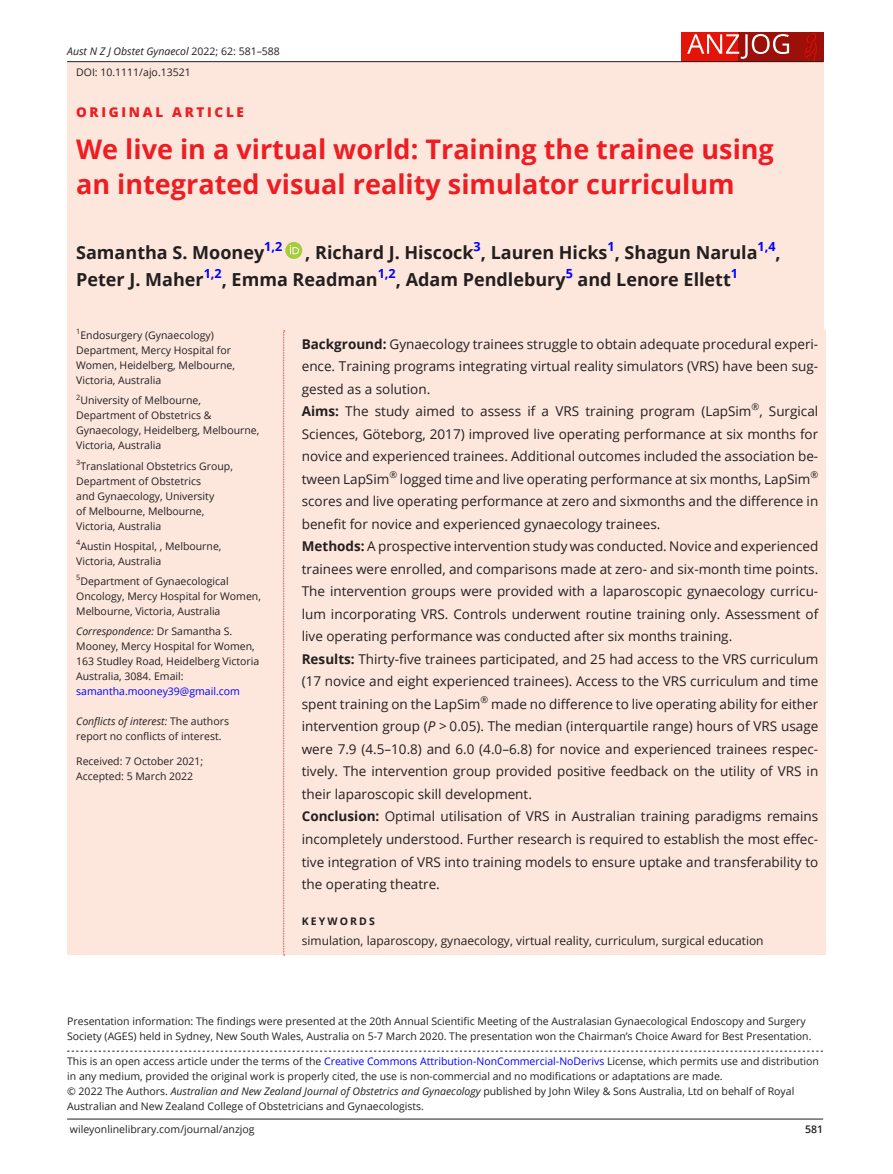
<style>
.page{position:relative;width:893px;height:1174px;background:#fff}
.page>*{position:absolute;margin:0;border:0;box-sizing:border-box;transform-origin:0 0}
.t1{font:700 27px/34.5px "Open Sans";color:#ee1d23}
.t2{font:700 18px "Open Sans";color:#231f20}
.t3{font:13.5px/22.5px "Open Sans";color:#231f20}
.t4{font:800 13.5px "Open Sans";letter-spacing:.2em;color:#ee1d23}
.t5{font:700 12.6px "Open Sans";color:#00f}
.t6{font:12px "Open Sans";color:#231f20}
.t7{font:10.5px/15px "Open Sans";color:#231f20}
.t8{font:italic 10.5px "Open Sans";color:#231f20}
.t9{font:10.5px "Open Sans";color:#00f}
.t10{font:700 10.5px "Open Sans";letter-spacing:.2em;color:#231f20}
.t11{font:600 10.5px "Open Sans";color:#231f20}
.t12{font:9.45px "Open Sans";color:#231f20}
.t13{font:7.35px "Open Sans";color:#231f20}
.s1{font-style:normal}
.s2{font-style:italic}
.s3{font-weight:700}
.s4{color:#00f}
</style>
<div class="page">
<hr style="left:67px;top:1118px;width:756px;height:1px;background:#231f20">
<div style="left:681px;top:32px;width:142px;height:29px;background:#9d0f09"></div>
<div style="left:681px;top:32px;width:56px;height:29px;background:#e41408"></div>
<img style="left:804px;top:34px;width:13px;height:27px">
<svg style="left:687px;top:34px;width:102px;height:25px"></svg>
<div style="left:67px;top:62px;width:756px;height:892px;background:#fde7dc"></div>
<hr style="left:67px;top:61px;width:756px;height:1px;background:#231f20">
<div style="left:285px;top:242px;width:17px;height:17px;background:#a5cd39;border-radius:50%"></div>
<svg style="left:290px;top:245px;width:9px;height:9px"></svg>
<div style="left:294px;top:331px;width:532px;height:624px;background:#fde7dc"></div>
<svg style="left:283px;top:330px;width:2px;height:625px"></svg>
<svg style="left:67px;top:1050px;width:756px;height:1px"></svg>
<p class="t8" style="left:67px;top:44px;width:214px">Aust N Z J Obstet Gynaecol <span class="s1">2022; 62: 581–588</span></p>
<p class="t7" style="left:76px;top:64px;width:116px">DOI: 10.1111/ajo.13521</p>
<p class="t4" style="left:76px;top:102px;width:169px">ORIGINAL ARTICLE</p>
<h1 class="t1" style="left:76px;top:131px;width:699px">We live in a virtual world: Training the trainee using an integrated visual reality simulator curriculum</h1>
<h2 class="t2" style="left:76px;top:240px;width:190px">Samantha S. Mooney</h2>
<p class="t5" style="left:264px;top:237px;width:20px">1,2</p>
<h2 class="t2" style="left:305px;top:240px;width:454px">, Richard J. Hiscock , Lauren Hicks , Shagun Narula</h2>
<p class="t5" style="left:474px;top:237px;width:9px">3</p>
<p class="t5" style="left:607px;top:237px;width:9px">1</p>
<p class="t5" style="left:758px;top:237px;width:20px">1,4</p>
<h2 class="t2" style="left:776px;top:240px;width:7px">,</h2>
<h2 class="t2" style="left:76px;top:267px;width:129px">Peter J. Maher</h2>
<p class="t5" style="left:204px;top:264px;width:20px">1,2</p>
<h2 class="t2" style="left:222px;top:267px;width:158px">, Emma Readman</h2>
<p class="t5" style="left:378px;top:264px;width:20px">1,2</p>
<h2 class="t2" style="left:396px;top:267px;width:171px">, Adam Pendlebury</h2>
<p class="t5" style="left:566px;top:264px;width:9px">5</p>
<h2 class="t2" style="left:577px;top:267px;width:155px">and Lenore Ellett</h2>
<p class="t5" style="left:731px;top:264px;width:9px">1</p>
<p class="t13" style="left:76px;top:326px;width:6px">1</p>
<p class="t7" style="left:76px;top:327px;width:160px;text-indent:4px">Endosurgery (Gynaecology)<br>Department, Mercy Hospital for<br>Women, Heidelberg, Melbourne,<br>Victoria, Australia</p>
<p class="t13" style="left:76px;top:392px;width:6px">2</p>
<p class="t7" style="left:76px;top:393px;width:185px;text-indent:4px">University of Melbourne,<br>Department of Obstetrics &amp;<br>Gynaecology, Heidelberg, Melbourne,<br>Victoria, Australia</p>
<p class="t7" style="left:76px;top:458px;width:158px"><sup>3</sup>Translational Obstetrics Group,<br>Department of Obstetrics<br>and Gynaecology, University<br>of Melbourne, Melbourne,<br>Victoria, Australia</p>
<p class="t7" style="left:76px;top:538px;width:147px"><sup>4</sup>Austin Hospital, , Melbourne,<br>Victoria, Australia</p>
<p class="t7" style="left:76px;top:573px;width:186px"><sup>5</sup>Department of Gynaecological<br>Oncology, Mercy Hospital for Women,<br>Melbourne, Victoria, Australia</p>
<p class="t7" style="left:76px;top:624px;width:185px"><span class="s2">Correspondence:</span> Dr Samantha S.<br>Mooney, Mercy Hospital for Women,<br>163 Studley Road, Heidelberg Victoria<br>Australia, 3084. Email:</p>
<p class="t9" style="left:76px;top:684px;width:165px">samantha.mooney39@gmail.com</p>
<p class="t7" style="left:76px;top:714px;width:154px"><span class="s2">Conflicts of interest:</span> The authors report no conflicts of interest.</p>
<p class="t7" style="left:76px;top:753px;width:129px">Received: 7 October 2021;<br>Accepted: 5 March 2022</p>
<p class="t3" style="left:302px;top:332px;width:518px"><span class="s3">Background:</span> Gynaecology trainees struggle to obtain adequate procedural experi&shy;ence. Training programs integrating virtual reality simulators (VRS) have been sug&shy;gested as a solution.<br><span class="s3">Aims:</span> The study aimed to assess if a VRS training program (LapSim</p>
<p class="t12" style="left:751px;top:400px;width:9px">®</p>
<p class="t3" style="left:302px;top:400px;width:518px;text-align:justify;text-indent:458px">, Surgical Sciences, Göteborg, 2017) improved live operating performance at six months for novice and experienced trainees. Additional outcomes included the association be&shy;tween LapSim</p>
<p class="t12" style="left:389px;top:468px;width:9px">®</p>
<p class="t3" style="left:400px;top:467px;width:412px">logged time and live operating performance at six months, LapSim</p>
<p class="t12" style="left:810px;top:468px;width:9px">®</p>
<p class="t3" style="left:302px;top:490px;width:518px">scores and live operating performance at zero and sixmonths and the difference in benefit for novice and experienced gynaecology trainees.<br><span class="s3">Methods:</span> A prospective intervention study was conducted. Novice and experienced trainees were enrolled, and comparisons made at zero- and six-month time points.<br>The intervention groups were provided with a laparoscopic gynaecology curricu&shy;lum incorporating VRS. Controls underwent routine training only. Assessment of live operating performance was conducted after six months training.<br><span class="s3">Results:</span> Thirty-five trainees participated, and 25 had access to the VRS curriculum (17 novice and eight experienced trainees). Access to the VRS curriculum and time spent training on the LapSim</p>
<p class="t12" style="left:480px;top:693px;width:9px">®</p>
<p class="t3" style="left:302px;top:692px;width:518px;text-indent:189px">made no difference to live operating ability for either intervention group (<span class="s2">P</span> &gt; 0.05). The median (interquartile range) hours of VRS usage were 7.9 (4.5–10.8) and 6.0 (4.0–6.8) for novice and experienced trainees respec&shy;tively. The intervention group provided positive feedback on the utility of VRS in their laparoscopic skill development.<br><span class="s3">Conclusion:</span> Optimal utilisation of VRS in Australian training paradigms remains incompletely understood. Further research is required to establish the most effec&shy;tive integration of VRS into training models to ensure uptake and transferability to the operating theatre.</p>
<p class="t10" style="left:302px;top:913px;width:75px">KEYWORDS</p>
<p class="t6" style="left:302px;top:932px;width:463px">simulation, laparoscopy, gynaecology, virtual reality, curriculum, surgical education</p>
<p class="t7" style="left:67px;top:1013px;width:746px">Presentation information: The findings were presented at the 20th Annual Scientific Meeting of the Australasian Gynaecological Endoscopy and Surgery<br>Society (AGES) held in Sydney, New South Wales, Australia on 5-7 March 2020. The presentation won the Chairman’s Choice Award for Best Presentation.</p>
<p class="t7" style="left:67px;top:1053px;width:753px">This is an open access article under the terms of the <span class="s4">Creative Commons Attribution-NonCommercial-NoDerivs</span> License, which permits use and distribution in any medium, provided the original work is properly cited, the use is non-commercial and no modifications or adaptations are made.<br>© 2022 The Authors. <span class="s2">Australian and New Zealand Journal of Obstetrics and Gynaecology</span> published by John Wiley &amp; Sons Australia, Ltd on behalf of Royal Australian and New Zealand College of Obstetricians and Gynaecologists.</p>
<p class="t7" style="left:70px;top:1121px;width:186px">wileyonlinelibrary.com/journal/anzjog</p>
<p class="t11" style="left:805px;top:1121px;width:19px">581</p>
</div>
